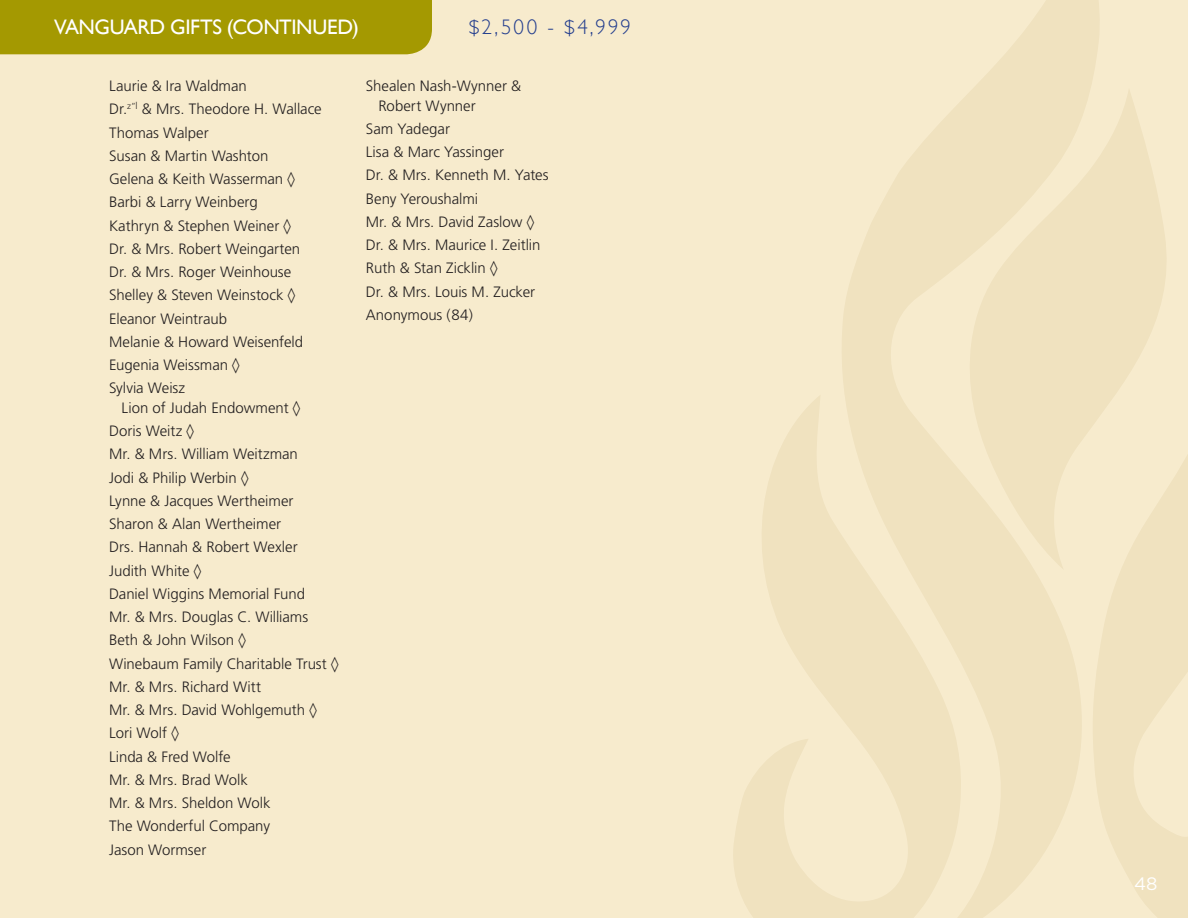
<style>
.page{position:relative;width:1188px;height:918px;background:#f7ebcd}
.page>*{position:absolute;margin:0;border:0;box-sizing:border-box;transform-origin:0 0}
.t1{font:21px "Gill Sans";letter-spacing:-.02em;color:#fff}
.t2{font:300 21px "Gill Sans";letter-spacing:.1em;color:#253f8e}
.t3{font:18px "Gotham";color:#fff}
.t4{font:300 15px/23.2px "Frutiger";color:#231f20}
</style>
<div class="page">
<svg style="left:733px;top:396px;width:109px;height:522px"></svg>
<svg style="left:842px;top:0;width:258px;height:918px;fill:#f0e2bf"></svg>
<svg style="left:970px;top:88px;width:196px;height:482px;fill:#f0e2bf"></svg>
<svg style="left:1093px;top:352px;width:95px;height:566px;fill:#f0e2bf"></svg>
<div style="left:0;top:0;width:432px;height:54px;background:#a49901"></div>
<h1 class="t1" style="left:54px;top:15px;width:306px">VANGUARD GIFTS (CONTINUED)</h1>
<h1 class="t2" style="left:469px;top:15px;width:164px">$2,500 - $4,999</h1>
<p class="t4" style="left:109px;top:75px;width:214px">Laurie &amp; Ira Waldman<br>Dr.<sup>z”</sup><sup>l</sup> &amp; Mrs. Theodore H. Wallace<br>Thomas Walper<br>Susan &amp; Martin Washton<br>Gelena &amp; Keith Wasserman ◊<br>Barbi &amp; Larry Weinberg<br>Kathryn &amp; Stephen Weiner ◊<br>Dr. &amp; Mrs. Robert Weingarten<br>Dr. &amp; Mrs. Roger Weinhouse<br>Shelley &amp; Steven Weinstock ◊<br>Eleanor Weintraub<br>Melanie &amp; Howard Weisenfeld<br>Eugenia Weissman ◊<br>Sylvia Weisz</p>
<p class="t4" style="left:109px;top:396px;width:231px;text-indent:13px">Lion of Judah Endowment ◊<br>Doris Weitz ◊<br>Mr. &amp; Mrs. William Weitzman<br>Jodi &amp; Philip Werbin ◊<br>Lynne &amp; Jacques Wertheimer<br>Sharon &amp; Alan Wertheimer<br>Drs. Hannah &amp; Robert Wexler<br>Judith White ◊<br>Daniel Wiggins Memorial Fund<br>Mr. &amp; Mrs. Douglas C. Williams<br>Beth &amp; John Wilson ◊<br>Winebaum Family Charitable Trust ◊<br>Mr. &amp; Mrs. Richard Witt<br>Mr. &amp; Mrs. David Wohlgemuth ◊<br>Lori Wolf ◊<br>Linda &amp; Fred Wolfe<br>Mr. &amp; Mrs. Brad Wolk<br>Mr. &amp; Mrs. Sheldon Wolk<br>The Wonderful Company<br>Jason Wormser</p>
<p class="t4" style="left:378px;top:76px;width:144px;line-height:19.5px;text-indent:-13px">Shealen Nash-Wynner &amp;<br>Robert Wynner</p>
<p class="t4" style="left:366px;top:117px;width:184px">Sam Yadegar<br>Lisa &amp; Marc Yassinger<br>Dr. &amp; Mrs. Kenneth M. Yates<br>Beny Yeroushalmi<br>Mr. &amp; Mrs. David Zaslow ◊<br>Dr. &amp; Mrs. Maurice I. Zeitlin<br>Ruth &amp; Stan Zicklin ◊<br>Dr. &amp; Mrs. Louis M. Zucker<br>Anonymous (84)</p>
<p class="t3" style="left:1134px;top:872px;width:25px">48</p>
</div>
